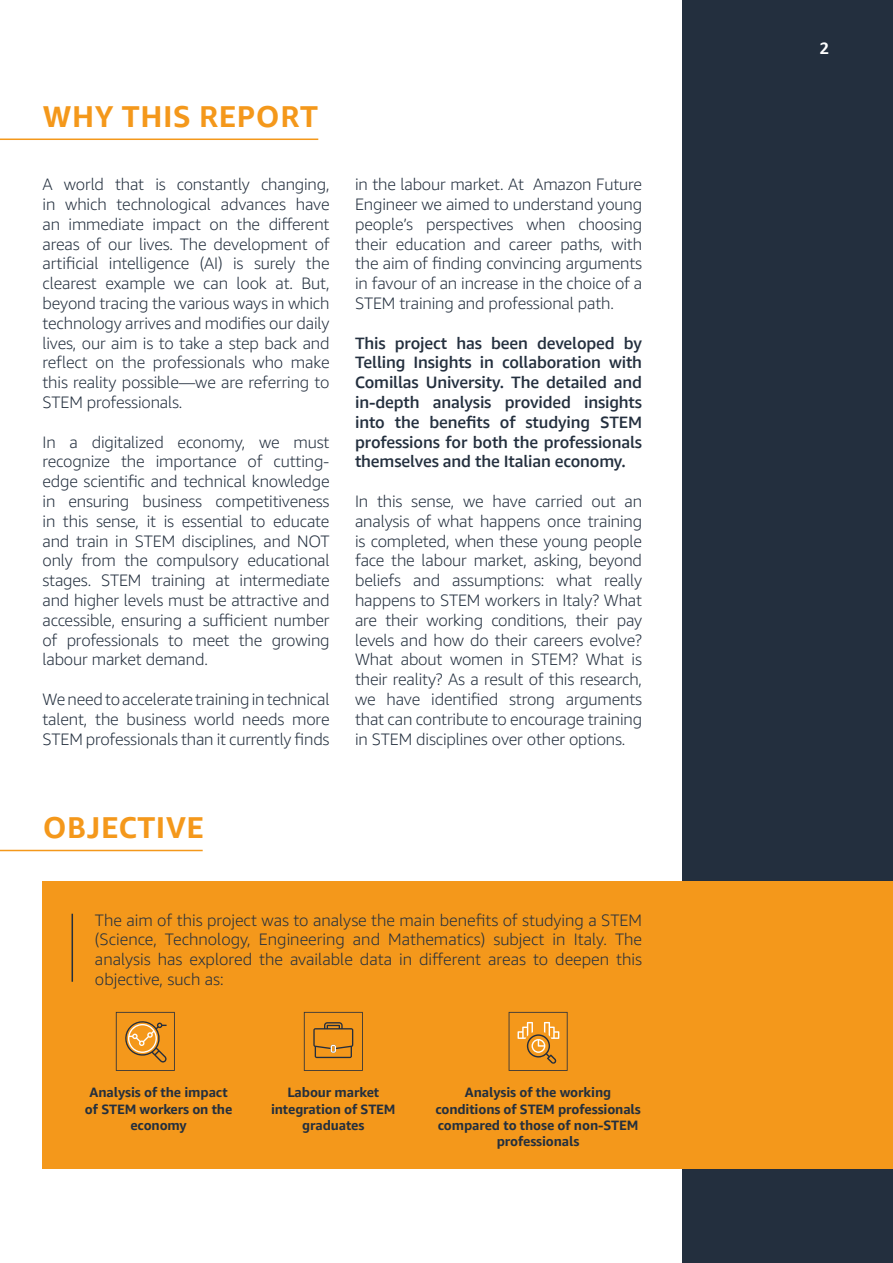
<style>
.page{position:relative;width:893px;height:1263px;background:#fff}
.page>*{position:absolute;margin:0;border:0;box-sizing:border-box;transform-origin:0 0}
.t1{font:700 30px "Amazon Ember";letter-spacing:.02em;color:#f4981b}
.t2{font:300 16.5px/19.8px "Amazon Ember";letter-spacing:-.01em;color:#232f3e;text-align:justify}
.t3{font:500 16.5px/19.8px "Amazon Ember";letter-spacing:-.01em;color:#232f3e;text-align:justify}
.t4{font:700 16.5px "Amazon Ember Display";color:#fff}
.t5{font:700 13.5px/16.2px "Amazon Ember";letter-spacing:-.01em;color:#232f3e;text-align:center}
</style>
<div class="page">
<div style="left:682px;top:0;width:211px;height:1263px;background:#232f3e"></div>
<div style="left:43px;top:881px;width:850px;height:288px;background:#f4981b"></div>
<hr style="left:0;top:139px;width:318px;height:1px;background:#f4981b">
<hr style="left:0;top:850px;width:203px;height:1px;background:#f4981b">
<hr style="left:72px;top:914px;width:1px;height:68px;background:#232f3e">
<svg style="left:116px;top:1012px;width:59px;height:59px"></svg>
<svg style="left:304px;top:1012px;width:59px;height:59px"></svg>
<svg style="left:509px;top:1012px;width:59px;height:59px"></svg>
<p class="t1" style="left:43px;top:98px;width:277px">WHY THIS REPORT</p>
<p class="t2" style="left:43px;top:175px;width:289px">A world that is constantly changing, in which technological advances have an immediate impact on the different areas of our lives. The development of artificial intelligence (AI) is surely the clearest example we can look at. But, beyond tracing the various ways in which technology arrives and modifies our daily lives, our aim is to take a step back and reflect on the professionals who make this reality possible—we are referring to STEM professionals.</p>
<p class="t2" style="left:43px;top:432px;width:289px">In a digitalized economy, we must recognize the importance of cutting&shy;edge scientific and technical knowledge in ensuring business competitiveness in this sense, it is essential to educate and train in STEM disciplines, and NOT only from the compulsory educational stages. STEM training at intermediate and higher levels must be attractive and accessible, ensuring a sufficient number of professionals to meet the growing labour market demand.</p>
<p class="t2" style="left:43px;top:689px;width:289px">We need to accelerate training in technical talent, the business world needs more STEM professionals than it currently finds</p>
<p class="t2" style="left:355px;top:175px;width:289px">in the labour market. At Amazon Future Engineer we aimed to understand young people’s perspectives when choosing their education and career paths, with the aim of finding convincing arguments in favour of an increase in the choice of a STEM training and professional path.</p>
<p class="t3" style="left:355px;top:333px;width:289px">This project has been developed by Telling Insights in collaboration with Comillas University. The detailed and in-depth analysis provided insights into the benefits of studying STEM professions for both the professionals themselves and the Italian economy.</p>
<p class="t2" style="left:355px;top:491px;width:289px">In this sense, we have carried out an analysis of what happens once training is completed, when these young people face the labour market, asking, beyond beliefs and assumptions: what really happens to STEM workers in Italy? What are their working conditions, their pay levels and how do their careers evolve?<br>What about women in STEM? What is their reality? As a result of this research, we have identified strong arguments that can contribute to encourage training in STEM disciplines over other options.</p>
<p class="t1" style="left:43px;top:809px;width:163px">OBJECTIVE</p>
<p class="t2" style="left:95px;top:910px;width:549px">The aim of this project was to analyse the main benefits of studying a STEM (Science, Technology, Engineering and Mathematics) subject in Italy. The analysis has explored the available data in different areas to deepen this objective, such as:</p>
<p class="t5" style="left:85px;top:1084px;width:149px">Analysis of the impact of STEM workers on the economy</p>
<p class="t5" style="left:271px;top:1084px;width:126px">Labour market integration of STEM graduates</p>
<p class="t5" style="left:435px;top:1084px;width:207px">Analysis of the working conditions of STEM professionals compared to those of non-STEM professionals</p>
<p class="t4" style="left:820px;top:38px;width:11px">2</p>
</div>
